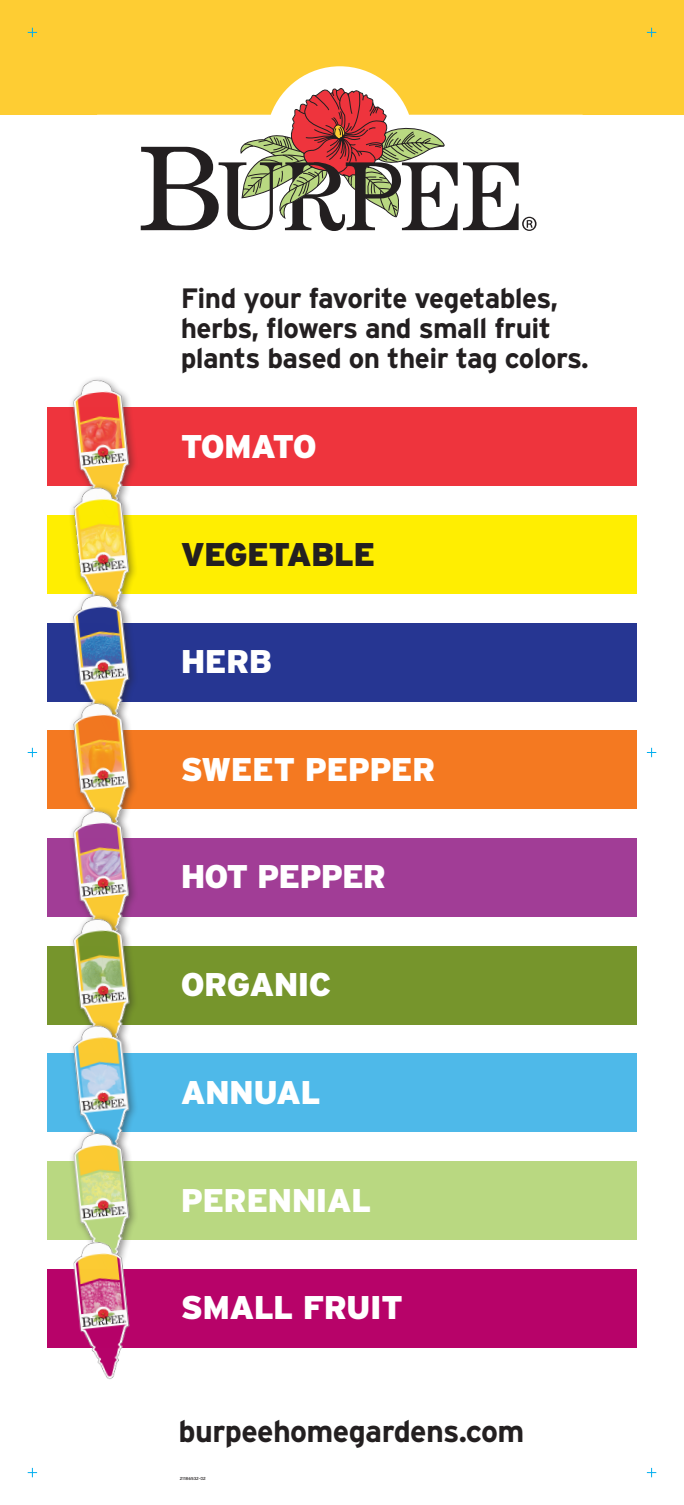
<style>
.page{position:relative;width:684px;height:1505px;background:#fff}
.page>*{position:absolute;margin:0;border:0;box-sizing:border-box;transform-origin:0 0}
.t1{font:900 32.8px "Interstate";letter-spacing:-.02em;color:#fff}
.t2{font:900 32.8px "Interstate";letter-spacing:-.02em;color:#231f20}
.t3{font:700 30.56px "Interstate";letter-spacing:-.02em;color:#231f20}
.t4{font:700 28px/29.6px "Interstate";letter-spacing:-.02em;color:#231f20}
.t5{font:4.28px "Interstate";letter-spacing:-.005em;color:#231f20}
</style>
<div class="page">
<div style="left:0;top:0;width:684px;height:115px;background:#fecd33"></div>
<svg style="left:97px;top:66px;width:486px;height:165px;fill:#fff"></svg>
<svg style="left:141px;top:84px;width:396px;height:147px"></svg>
<div style="left:47px;top:407px;width:590px;height:79px;background:#ee343d"></div>
<div style="left:47px;top:515px;width:590px;height:79px;background:#ffee01"></div>
<div style="left:47px;top:623px;width:590px;height:78px;background:#263692"></div>
<div style="left:47px;top:730px;width:590px;height:79px;background:#f47921"></div>
<div style="left:47px;top:838px;width:590px;height:79px;background:#a13d96"></div>
<div style="left:47px;top:946px;width:590px;height:78px;background:#76952c"></div>
<div style="left:47px;top:1053px;width:590px;height:79px;background:#4eb9e9"></div>
<div style="left:47px;top:1161px;width:590px;height:79px;background:#b9d881"></div>
<div style="left:47px;top:1269px;width:590px;height:78px;background:#b70369"></div>
<img style="left:71px;top:378px;width:64px;height:102px">
<div style="left:68px;top:482px;width:71px;height:152px;background:#231f20;opacity:.5"></div>
<img style="left:71px;top:480px;width:68px;height:106px">
<img style="left:67px;top:586px;width:73px;height:116px">
<img style="left:69px;top:696px;width:70px;height:108px">
<img style="left:71px;top:804px;width:64px;height:106px">
<img style="left:72px;top:910px;width:62px;height:104px">
<img style="left:66px;top:1014px;width:75px;height:109px">
<img style="left:71px;top:1123px;width:65px;height:110px">
<img style="left:67px;top:1233px;width:74px;height:146px">
<svg style="left:28px;top:28px;width:9px;height:9px"></svg>
<svg style="left:28px;top:1468px;width:9px;height:9px"></svg>
<svg style="left:647px;top:28px;width:9px;height:9px"></svg>
<svg style="left:647px;top:1468px;width:9px;height:9px"></svg>
<svg style="left:28px;top:748px;width:9px;height:9px"></svg>
<svg style="left:647px;top:748px;width:9px;height:9px"></svg>
<p class="t4" style="left:181px;top:284px;width:410px">Find your favorite vegetables, herbs, flowers and small fruit plants based on their tag colors.</p>
<p class="t1" style="left:181px;top:427px;width:138px">TOMATO</p>
<p class="t2" style="left:181px;top:534px;width:196px">VEGETABLE</p>
<p class="t1" style="left:181px;top:641px;width:93px">HERB</p>
<p class="t1" style="left:181px;top:749px;width:256px">SWEET PEPPER</p>
<p class="t1" style="left:181px;top:856px;width:207px">HOT PEPPER</p>
<p class="t1" style="left:181px;top:965px;width:152px">ORGANIC</p>
<p class="t1" style="left:181px;top:1072px;width:141px">ANNUAL</p>
<p class="t1" style="left:181px;top:1180px;width:192px">PERENNIAL</p>
<p class="t1" style="left:181px;top:1288px;width:224px">SMALL FRUIT</p>
<p class="t3" style="left:179px;top:1413px;width:347px">burpeehomegardens.com</p>
<p class="t5" style="left:180px;top:1475px;width:27px">21186532-02</p>
</div>
